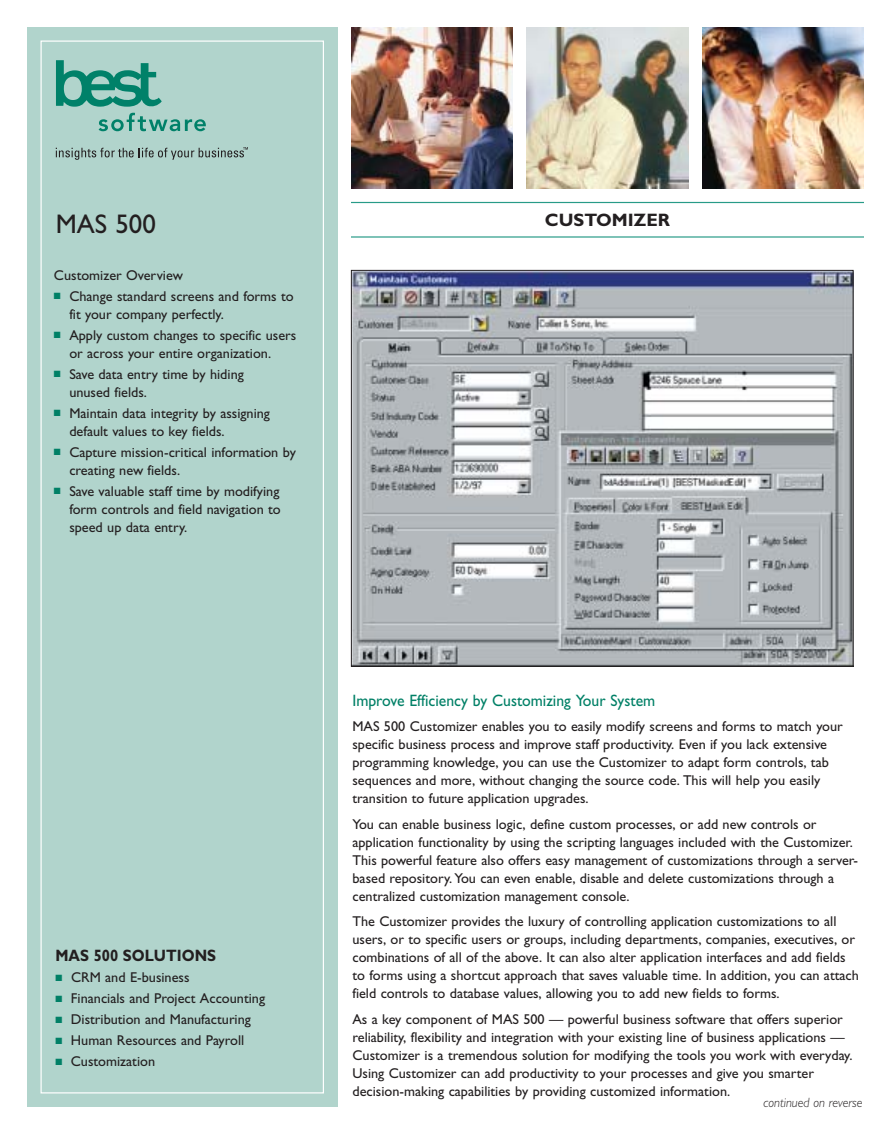
<style>
.page{position:relative;width:891px;height:1134px;background:#fff}
.page>*{position:absolute;margin:0;border:0;box-sizing:border-box;transform-origin:0 0}
.t1{font:27px "Gill Sans";color:#231f20}
.t2{font:700 18px "Gill Sans";color:#231f20}
.t3{font:16.5px "Gill Sans";color:#008066;scale:.95 1}
.t4{font:700 16.5px "Gill Sans";color:#231f20;scale:.9 1}
.t5{font:14.25px/18px "Gill Sans";color:#231f20}
.t6{font:italic 300 13.5px "Gill Sans";color:#231f20;scale:.95 1}
.s1{color:#008066}
</style>
<div class="page">
<div style="left:27px;top:27px;width:311px;height:1080px;background:#b1d4cc"></div>
<img style="left:351px;top:27px;width:162px;height:162px">
<img style="left:526px;top:27px;width:162px;height:162px">
<img style="left:702px;top:27px;width:162px;height:162px">
<svg style="left:56px;top:60px;width:106px;height:47px"></svg>
<svg style="left:99px;top:113px;width:107px;height:18px"></svg>
<svg style="left:56px;top:147px;width:192px;height:13px"></svg>
<hr style="left:351px;top:202px;width:513px;height:1px;background:#289b88">
<hr style="left:351px;top:236px;width:513px;height:2px;background:#289b88">
<img style="left:353px;top:272px;width:499px;height:393px">
<h1 class="t1" style="left:56px;top:215px;width:102px">MAS 500</h1>
<p class="t5" style="left:54px;top:267px;width:130px">Customizer Overview</p>
<p class="t5" style="left:69px;top:288px;width:226px;text-indent:-15px"><span class="s1">■</span> Change standard screens and forms to fit your company perfectly.</p>
<p class="t5" style="left:69px;top:327px;width:229px;text-indent:-15px"><span class="s1">■</span> Apply custom changes to specific users or across your entire organization.</p>
<p class="t5" style="left:69px;top:366px;width:176px;text-indent:-15px"><span class="s1">■</span> Save data entry time by hiding unused fields.</p>
<p class="t5" style="left:69px;top:405px;width:202px;text-indent:-15px"><span class="s1">■</span> Maintain data integrity by assigning default values to key fields.</p>
<p class="t5" style="left:69px;top:444px;width:228px;text-indent:-15px"><span class="s1">■</span> Capture mission-critical information by creating new fields.</p>
<p class="t5" style="left:69px;top:483px;width:213px;text-align:justify;text-indent:-15px"><span class="s1">■</span> Save valuable staff time by modifying form controls and field navigation to speed up data entry.</p>
<p class="t2" style="left:545px;top:213px;width:127px">CUSTOMIZER</p>
<p class="t4" style="left:56px;top:950px;width:180px">MAS 500 SOLUTIONS</p>
<p class="t5" style="left:56px;top:970px;width:136px"><span class="s1">■</span> CRM and E-business</p>
<p class="t5" style="left:56px;top:991px;width:211px"><span class="s1">■</span> Financials and Project Accounting</p>
<p class="t5" style="left:56px;top:1012px;width:197px"><span class="s1">■</span> Distribution and Manufacturing</p>
<p class="t5" style="left:56px;top:1033px;width:190px"><span class="s1">■</span> Human Resources and Payroll</p>
<p class="t5" style="left:56px;top:1054px;width:101px"><span class="s1">■</span> Customization</p>
<p class="t3" style="left:352px;top:694px;width:320px">Improve Efficiency by Customizing Your System</p>
<p class="t5" style="left:352px;top:719px;width:492px">MAS 500 Customizer enables you to easily modify screens and forms to match your specific business process and improve staff productivity. Even if you lack extensive programming knowledge, you can use the Customizer to adapt form controls, tab sequences and more, without changing the source code. This will help you easily transition to future application upgrades.</p>
<p class="t5" style="left:352px;top:816px;width:507px">You can enable business logic, define custom processes, or add new controls or application functionality by using the scripting languages included with the Customizer.<br>This powerful feature also offers easy management of customizations through a server&shy;based repository. You can even enable, disable and delete customizations through a centralized customization management console.</p>
<p class="t5" style="left:352px;top:914px;width:508px">The Customizer provides the luxury of controlling application customizations to all users, or to specific users or groups, including departments, companies, executives, or combinations of all of the above. It can also alter application interfaces and add fields to forms using a shortcut approach that saves valuable time. In addition, you can attach field controls to database values, allowing you to add new fields to forms.</p>
<p class="t5" style="left:352px;top:1011px;width:502px">As a key component of MAS 500 — powerful business software that offers superior reliability, flexibility and integration with your existing line of business applications — Customizer is a tremendous solution for modifying the tools you work with everyday.<br>Using Customizer can add productivity to your processes and give you smarter decision-making capabilities by providing customized information.</p>
<p class="t6" style="left:764px;top:1098px;width:106px">continued on reverse</p>
</div>
